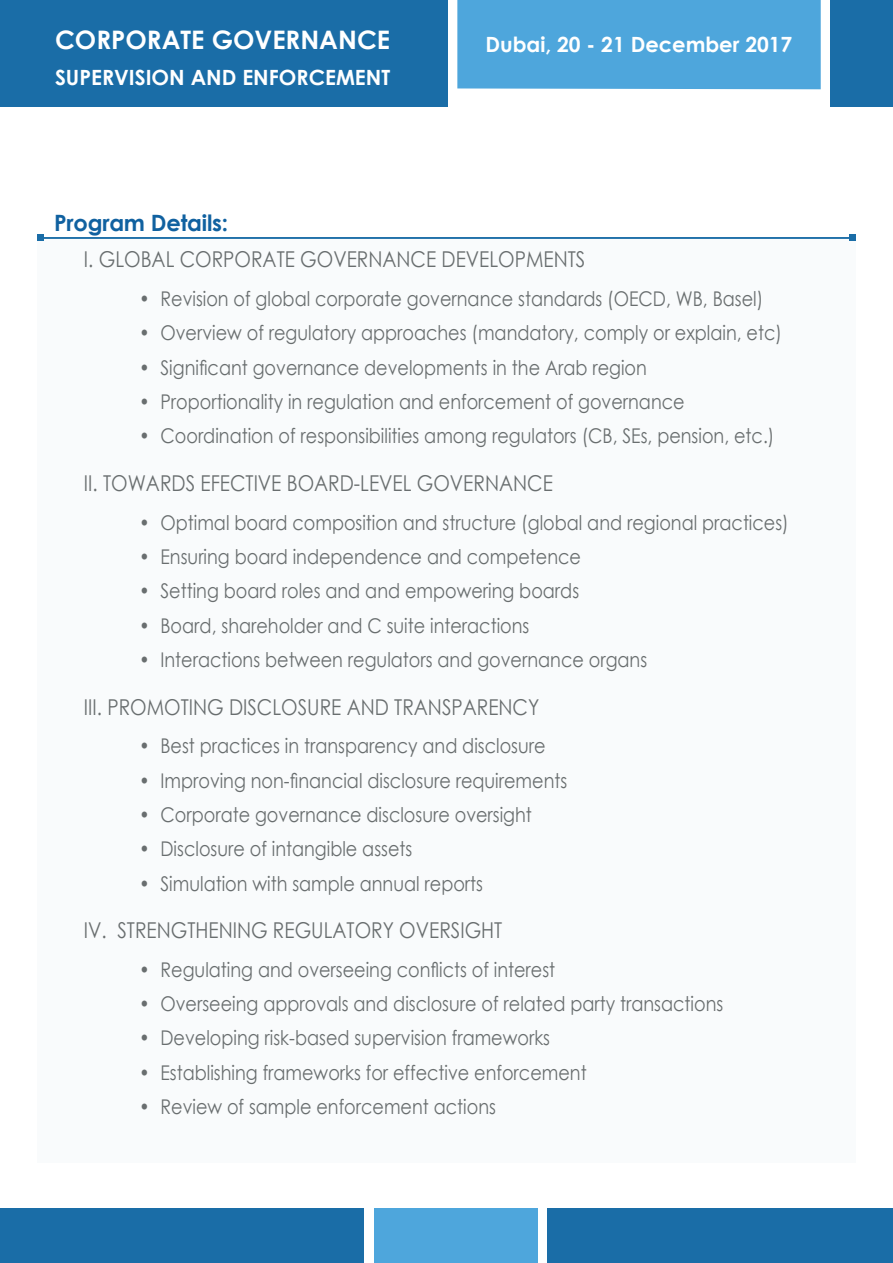
<style>
.page{position:relative;width:893px;height:1263px;background:#fff}
.page>*{position:absolute;margin:0;border:0;box-sizing:border-box;transform-origin:0 0}
.t1{font:700 25.5px "Century Gothic";color:#fff}
.t2{font:700 22.5px "Century Gothic";letter-spacing:-.01em;color:#1061a0}
.t3{font:21.9px "Century Gothic";color:#696e6f;scale:.87 1}
.t4{font:700 21px "Century Gothic";color:#fff}
.t5{font:20.25px "Century Gothic";color:#696e6f;scale:.87 1}
</style>
<div class="page">
<hr style="left:0;top:0;width:1px;height:106px;background:#1a6da7">
<div style="left:1px;top:0;width:447px;height:106px;background:#1a6da7"></div>
<div style="left:457px;top:0;width:364px;height:90px;background:#4ea6dc"></div>
<div style="left:830px;top:0;width:63px;height:106px;background:#1a6da7"></div>
<div style="left:37px;top:239px;width:819px;height:924px;background:#f9fbfc"></div>
<svg style="left:850px;top:235px;width:6px;height:6px"></svg>
<hr style="left:40px;top:237px;width:816px;height:2px;background:#1a6da7">
<svg style="left:37px;top:235px;width:6px;height:6px"></svg>
<div style="left:547px;top:1209px;width:346px;height:54px;background:#1a6da7"></div>
<div style="left:0;top:1209px;width:363px;height:54px;background:#1a6da7"></div>
<div style="left:374px;top:1209px;width:163px;height:54px;background:#4ea6dc"></div>
<p class="t1" style="left:55px;top:20px;width:337px">CORPORATE GOVERNANCE</p>
<p class="t4" style="left:485px;top:29px;width:309px">Dubai, 20 - 21 December 2017</p>
<p class="t4" style="left:55px;top:61px;width:337px">SUPERVISION AND ENFORCEMENT</p>
<p class="t2" style="left:54px;top:205px;width:175px">Program Details:</p>
<p class="t3" style="left:84px;top:244px;width:578px">I. GLOBAL CORPORATE GOVERNANCE DEVELOPMENTS</p>
<p class="t5" style="left:139px;top:285px;width:719px">• Revision of global corporate governance standards (OECD, WB, Basel)</p>
<p class="t5" style="left:139px;top:319px;width:740px">• Overview of regulatory approaches (mandatory, comply or explain, etc)</p>
<p class="t5" style="left:139px;top:353px;width:585px">• Significant governance developments in the Arab region</p>
<p class="t5" style="left:139px;top:387px;width:628px">• Proportionality in regulation and enforcement of governance</p>
<p class="t5" style="left:139px;top:422px;width:732px">• Coordination of responsibilities among regulators (CB, SEs, pension, etc.)</p>
<p class="t3" style="left:84px;top:468px;width:540px">II. TOWARDS EFECTIVE BOARD-LEVEL GOVERNANCE</p>
<p class="t5" style="left:139px;top:508px;width:748px">• Optimal board composition and structure (global and regional practices)</p>
<p class="t5" style="left:139px;top:542px;width:509px">• Ensuring board independence and competence</p>
<p class="t5" style="left:139px;top:577px;width:507px">• Setting board roles and and empowering boards</p>
<p class="t5" style="left:139px;top:611px;width:450px">• Board, shareholder and C suite interactions</p>
<p class="t5" style="left:139px;top:645px;width:585px">• Interactions between regulators and governance organs</p>
<p class="t3" style="left:84px;top:691px;width:525px">III. PROMOTING DISCLOSURE AND TRANSPARENCY</p>
<p class="t5" style="left:139px;top:732px;width:469px">• Best practices in transparency and disclosure</p>
<p class="t5" style="left:139px;top:766px;width:493px">• Improving non-financial disclosure requirements</p>
<p class="t5" style="left:139px;top:800px;width:453px">• Corporate governance disclosure oversight</p>
<p class="t5" style="left:139px;top:835px;width:315px">• Disclosure of intangible assets</p>
<p class="t5" style="left:139px;top:869px;width:397px">• Simulation with sample annual reports</p>
<p class="t3" style="left:84px;top:915px;width:482px">IV. STRENGTHENING REGULATORY OVERSIGHT</p>
<p class="t5" style="left:139px;top:955px;width:480px">• Regulating and overseeing conflicts of interest</p>
<p class="t5" style="left:139px;top:990px;width:673px">• Overseeing approvals and disclosure of related party transactions</p>
<p class="t5" style="left:139px;top:1024px;width:474px">• Developing risk-based supervision frameworks</p>
<p class="t5" style="left:139px;top:1058px;width:516px">• Establishing frameworks for effective enforcement</p>
<p class="t5" style="left:139px;top:1093px;width:411px">• Review of sample enforcement actions</p>
</div>
